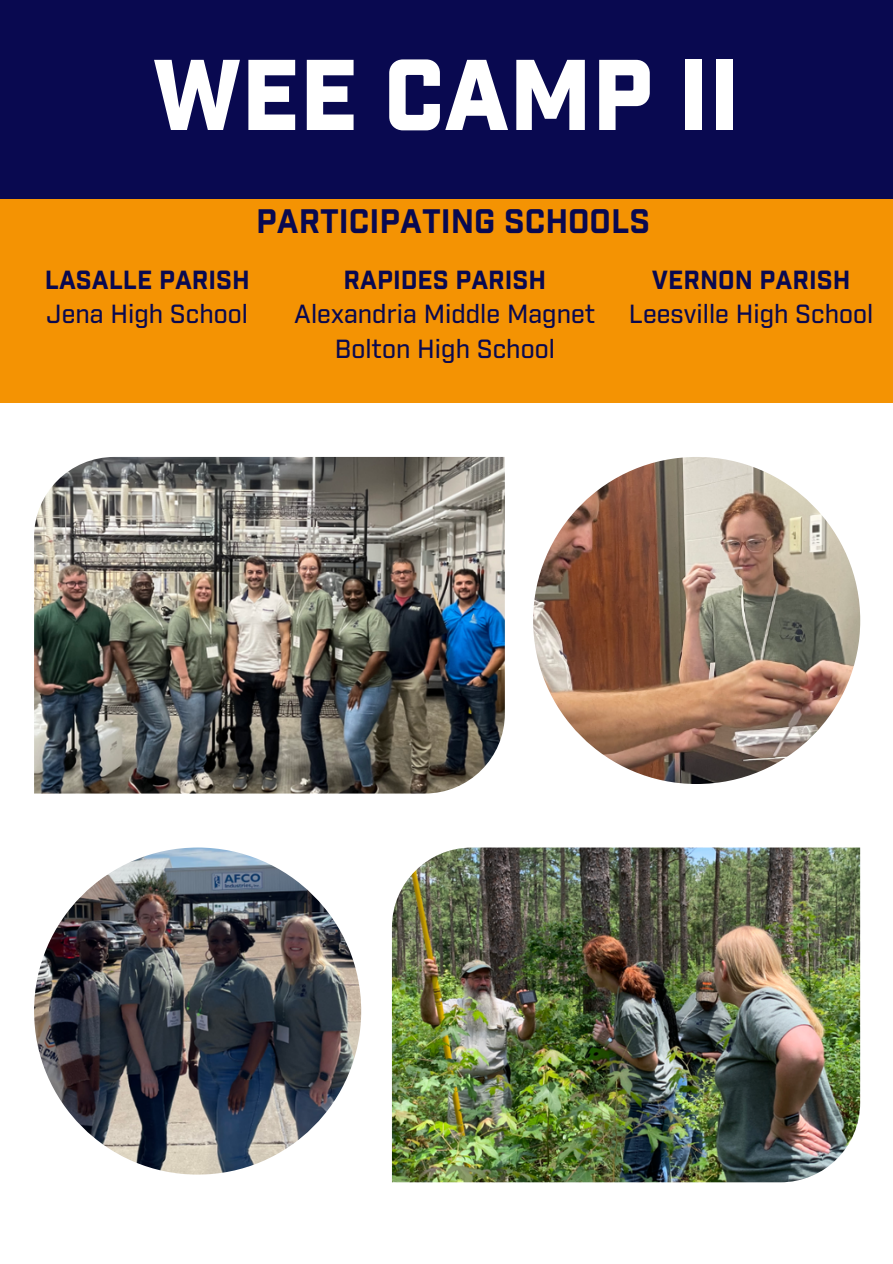
<style>
.page{position:relative;width:893px;height:1264px;background:#fff}
.page>*{position:absolute;margin:0;border:0;box-sizing:border-box;transform-origin:0 0}
.t1{font:900 97.35px "Industry";color:#fff}
.t2{font:700 33px "Industry";color:#090950}
.t3{font:500 25.5px "Industry";color:#090950}
.t4{font:700 25.5px "Industry";color:#090950}
</style>
<div class="page">
<div style="left:0;top:198px;width:892px;height:204px;background:#f49303"></div>
<div style="left:0;top:0;width:892px;height:198px;background:#090950"></div>
<img style="left:34px;top:457px;width:471px;height:336px">
<img style="left:392px;top:847px;width:468px;height:335px">
<img style="left:533px;top:457px;width:327px;height:327px;border-radius:50%">
<img style="left:34px;top:847px;width:327px;height:327px;border-radius:50%">
<p class="t1" style="left:153px;top:53px;width:588px">WEE CAMP II</p>
<p class="t4" style="left:45px;top:268px;width:206px">LASALLE PARISH</p>
<p class="t3" style="left:47px;top:303px;width:203px">Jena High School</p>
<p class="t2" style="left:256px;top:207px;width:395px">PARTICIPATING SCHOOLS</p>
<p class="t4" style="left:343px;top:268px;width:204px">RAPIDES PARISH</p>
<p class="t3" style="left:294px;top:303px;width:302px">Alexandria Middle Magnet</p>
<p class="t3" style="left:335px;top:338px;width:221px">Bolton High School</p>
<p class="t4" style="left:651px;top:268px;width:200px">VERNON PARISH</p>
<p class="t3" style="left:629px;top:303px;width:246px">Leesville High School</p>
</div>
